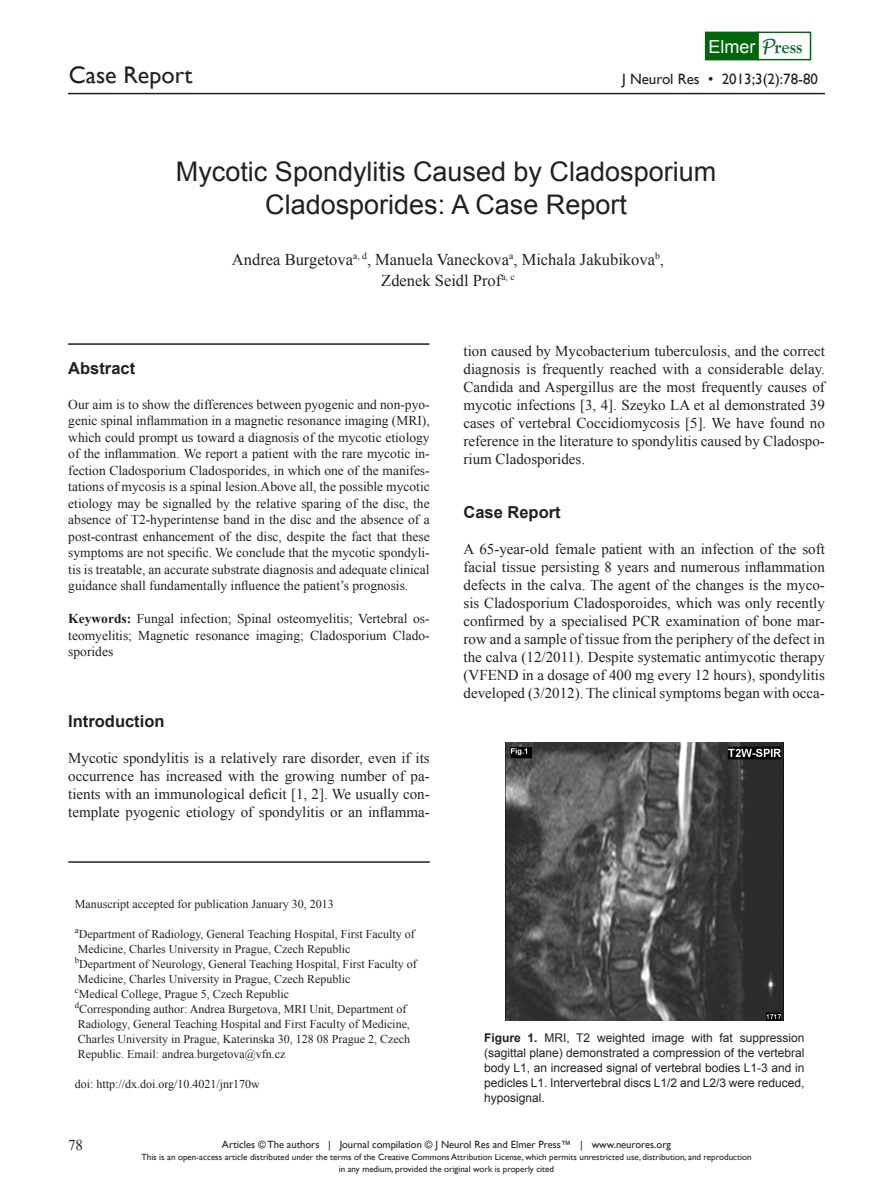
<style>
.page{position:relative;width:893px;height:1191px;background:#fff}
.page>*{position:absolute;margin:0;border:0;box-sizing:border-box;transform-origin:0 0}
.t1{font:27px "Arial";color:#231f20}
.t2{font:24px "Gill Sans";color:#231f20}
.t3{font:18px "Arial";color:#fff}
.t4{font:16.5px "Times New Roman";color:#231f20}
.content{font:700 16.5px "Arial";color:#231f20}
.first_line{font:700 16.5px "Arial";color:#231f20}
.first_line-2{font:15px/18px "Times New Roman";color:#231f20;text-align:justify}
.t5{font:15px "Gill Sans";color:#231f20}
.content-2{font:13.5px/16.5px "Times New Roman";color:#231f20;text-align:justify}
.first_line-3{font:12px "Times New Roman";color:#231f20}
.first_line-4{font:12px/15px "Arial";color:#231f20;text-align:justify}
.t6{font:10.5px "Gill Sans";color:#231f20}
.t7{font:9px "Gill Sans";color:#231f20}
.s1{font-family:"Lucida Handwriting";font-style:italic;font-size:19.5px;color:#146734}
.s2{font-family:"Goudy Old Style T";font-weight:700;font-size:19.5px;color:#146734}
.s3{font-weight:700}
</style>
<div class="page">
<div style="left:705px;top:32px;width:54px;height:28px;background:#00660b"></div>
<div style="left:757px;top:32px;width:54px;height:28px;background:#fff;border:2px solid #00660b"></div>
<div style="left:706px;top:40px;width:52px;height:16px;background:#00660b"></div>
<hr style="left:68px;top:93px;width:757px;height:1px;background:#231f20">
<hr style="left:68px;top:343px;width:361px;height:2px;background:#231f20">
<hr style="left:68px;top:861px;width:362px;height:1px;background:#231f20">
<img style="left:505px;top:742px;width:278px;height:278px">
<p class="t2" style="left:69px;top:61px;width:125px">Case Report</p>
<p class="t3" style="left:708px;top:35px;width:96px">Elmer <span class="s1">P</span><span class="s2">ress</span></p>
<p class="t5" style="left:622px;top:70px;width:197px">J Neurol Res • 2013;3(2):78-80</p>
<p class="t1" style="left:176px;top:154px;width:542px">Mycotic Spondylitis Caused by Cladosporium</p>
<p class="t1" style="left:265px;top:187px;width:363px">Cladosporides: A Case Report</p>
<p class="t4" style="left:232px;top:248px;width:433px">Andrea Burgetova<sup>a,</sup> <sup>d</sup>, Manuela Vaneckova<sup>a</sup>, Michala Jakubikova<sup>b</sup>,</p>
<p class="t4" style="left:381px;top:269px;width:135px">Zdenek Seidl Prof<sup>a,</sup> <sup>c</sup></p>
<p class="content" style="left:68px;top:357px;width:68px">Abstract</p>
<p class="content-2" style="left:68px;top:396px;width:363px">Our aim is to show the differences between pyogenic and non-pyo&shy;genic spinal inflammation in a magnetic resonance imaging (MRI), which could prompt us toward a diagnosis of the mycotic etiology of the inflammation. We report a patient with the rare mycotic in&shy;fection Cladosporium Cladosporides, in which one of the manifes&shy;tations of mycosis is a spinal lesion.Above all, the possible mycotic etiology may be signalled by the relative sparing of the disc, the absence of T2-hyperintense band in the disc and the absence of a post-contrast enhancement of the disc, despite the fact that these symptoms are not specific. We conclude that the mycotic spondyli&shy;tis is treatable, an accurate substrate diagnosis and adequate clinical guidance shall fundamentally influence the patient’s prognosis.</p>
<p class="content-2" style="left:68px;top:610px;width:363px"><span class="s3">Keywords:</span> Fungal infection; Spinal osteomyelitis; Vertebral os&shy;teomyelitis; Magnetic resonance imaging; Cladosporium Clado&shy;sporides</p>
<p class="content" style="left:68px;top:710px;width:98px">Introduction</p>
<p class="first_line-2" style="left:68px;top:748px;width:363px">Mycotic spondylitis is a relatively rare disorder, even if its occurrence has increased with the growing number of pa&shy;tients with an immunological deficit [1, 2]. We usually con&shy;template pyogenic etiology of spondylitis or an inflamma-</p>
<p class="first_line-3" style="left:75px;top:896px;width:260px">Manuscript accepted for publication January 30, 2013</p>
<p class="first_line-3" style="left:75px;top:926px;width:341px"><sup>a</sup>Department of Radiology, General Teaching Hospital, First Faculty of</p>
<p class="first_line-3" style="left:78px;top:941px;width:274px">Medicine, Charles University in Prague, Czech Republic</p>
<p class="first_line-3" style="left:75px;top:956px;width:343px"><sup>b</sup>Department of Neurology, General Teaching Hospital, First Faculty of</p>
<p class="first_line-3" style="left:78px;top:971px;width:274px">Medicine, Charles University in Prague, Czech Republic</p>
<p class="first_line-3" style="left:75px;top:986px;width:216px"><sup>c</sup>Medical College, Prague 5, Czech Republic</p>
<p class="first_line-3" style="left:75px;top:1001px;width:333px"><sup>d</sup>Corresponding author: Andrea Burgetova, MRI Unit, Department of</p>
<p class="first_line-3" style="left:78px;top:1016px;width:334px">Radiology, General Teaching Hospital and First Faculty of Medicine,</p>
<p class="first_line-3" style="left:78px;top:1031px;width:334px">Charles University in Prague, Katerinska 30, 128 08 Prague 2, Czech</p>
<p class="first_line-3" style="left:78px;top:1046px;width:209px">Republic. Email: andrea.burgetova@vfn.cz</p>
<p class="first_line-3" style="left:75px;top:1076px;width:187px">doi: http://dx.doi.org/10.4021/jnr170w</p>
<p class="first_line-2" style="left:463px;top:342px;width:363px">tion caused by Mycobacterium tuberculosis, and the correct diagnosis is frequently reached with a considerable delay.<br>Candida and Aspergillus are the most frequently causes of mycotic infections [3, 4]. Szeyko LA et al demonstrated 39 cases of vertebral Coccidiomycosis [5]. We have found no reference in the literature to spondylitis caused by Cladospo&shy;rium Cladosporides.</p>
<p class="first_line" style="left:463px;top:501px;width:99px">Case Report</p>
<p class="first_line-2" style="left:463px;top:540px;width:363px">A 65-year-old female patient with an infection of the soft facial tissue persisting 8 years and numerous inflammation defects in the calva. The agent of the changes is the myco&shy;sis Cladosporium Cladosporoides, which was only recently confirmed by a specialised PCR examination of bone mar&shy;row and a sample of tissue from the periphery of the defect in the calva (12/2011). Despite systematic antimycotic therapy (VFEND in a dosage of 400 mg every 12 hours), spondylitis developed (3/2012). The clinical symptoms began with occa-</p>
<p class="first_line-4" style="left:484px;top:1030px;width:322px"><span class="s3">Figure 1.</span> MRI, T2 weighted image with fat suppression (sagittal plane) demonstrated a compression of the vertebral body L1, an increased signal of vertebral bodies L1-3 and in pedicles L1. Intervertebral discs L1/2 and L2/3 were reduced, hyposignal.</p>
<p class="first_line-2" style="left:68px;top:1136px;width:16px">78</p>
<p class="t6" style="left:222px;top:1138px;width:450px">Articles © The authors | Journal compilation © J Neurol Res and Elmer Press™ | www.neurores.org</p>
<p class="t7" style="left:141px;top:1152px;width:612px">This is an open-access article distributed under the terms of the Creative Commons Attribution License, which permits unrestricted use, distribution, and reproduction</p>
<p class="t7" style="left:339px;top:1164px;width:217px">in any medium, provided the original work is properly cited</p>
</div>
